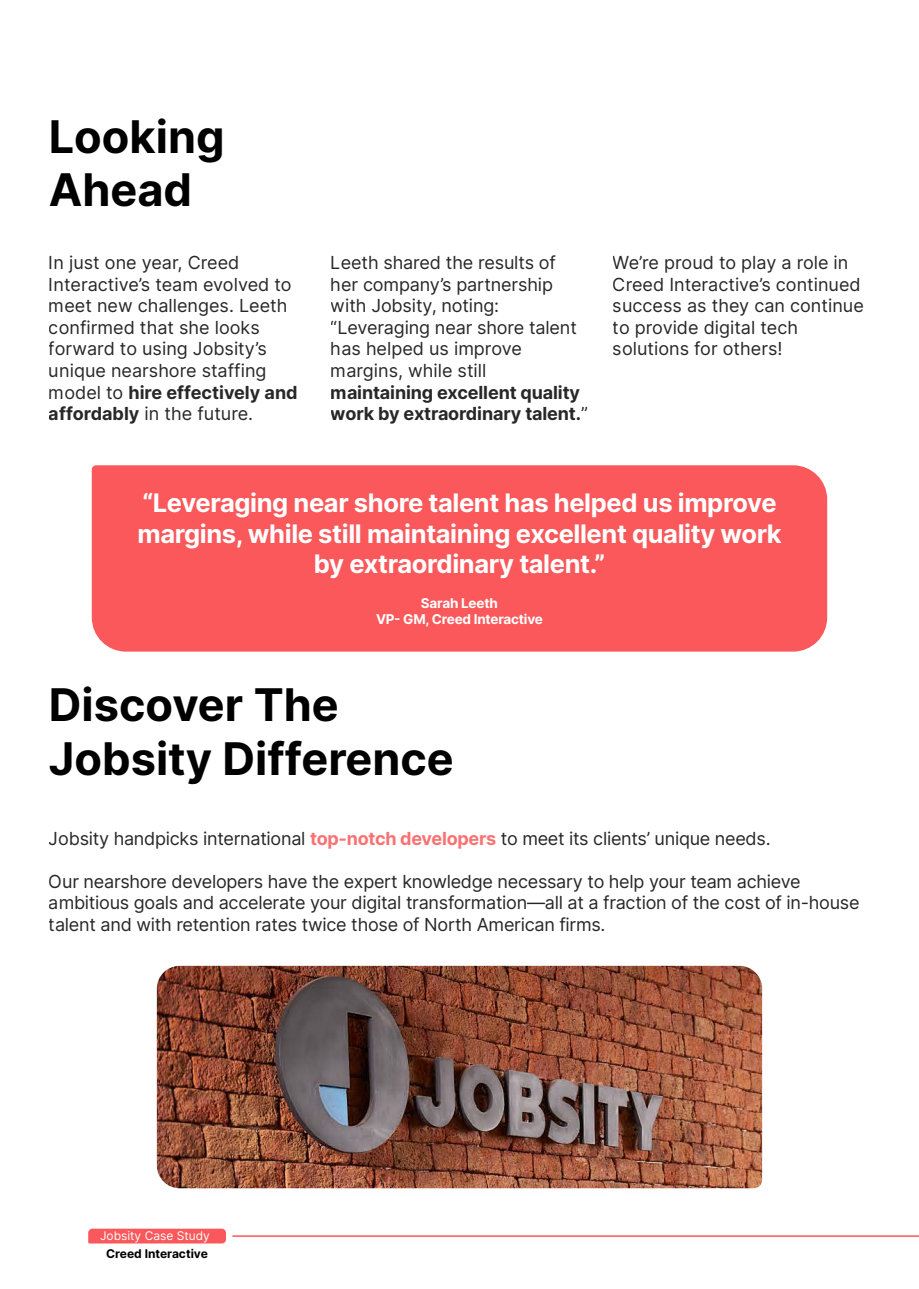
<style>
.page{position:relative;width:919px;height:1289px;background:#fff}
.page>*{position:absolute;margin:0;border:0;box-sizing:border-box;transform-origin:0 0}
.t1{font:700 45px/53.6px "Inter";color:#000}
.t2{font:700 25.5px/30.6px "Inter";letter-spacing:-.015em;color:#fff;text-align:center}
.t3{font:18px/21.6px "Inter";letter-spacing:-.01em;color:#000}
.t4{font:700 18px/21.6px "Inter";letter-spacing:-.01em;color:#000}
.t5{font:700 13.5px/16.2px "Inter";letter-spacing:-.015em;color:#fff;text-align:center}
.t6{font:12px "Inter";color:#fff}
.t7{font:700 12px "Inter";color:#000}
.s1{font-weight:700}
.s2{font-weight:400}
.s3{font-weight:700;color:#fa585a}
</style>
<div class="page">
<div style="left:92px;top:465px;width:735px;height:186px;background:#fa585a"></div>
<img style="left:157px;top:965px;width:605px;height:223px">
<svg style="left:88px;top:1228px;width:138px;height:15px;background:#fa6062"></svg>
<hr style="left:232px;top:1235px;width:686px;height:1px;background:#fa585a">
<h1 class="t1" style="left:49px;top:109px;width:177px">Looking<br>Ahead</h1>
<p class="t3" style="left:49px;top:251px;width:250px">In just one year, Creed<br>Interactive’s team evolved to meet new challenges. Leeth confirmed that she looks forward to using Jobsity’s unique nearshore staffing model to <span class="s1">hire effectively and affordably</span> in the future.</p>
<p class="t3" style="left:331px;top:251px;width:248px">Leeth shared the results of her company’s partnership with Jobsity, noting: “Leveraging near shore talent has helped us improve margins, while still</p>
<p class="t4" style="left:331px;top:381px;width:259px">maintaining excellent quality work by extraordinary talent.<span class="s2">”</span></p>
<p class="t3" style="left:612px;top:251px;width:253px">We’re proud to play a role in<br>Creed Interactive’s continued success as they can continue to provide digital tech solutions for others!</p>
<h2 class="t2" style="left:137px;top:487px;width:645px">“Leveraging near shore talent has helped us improve margins, while still maintaining excellent quality work by extraordinary talent.”</h2>
<p class="t5" style="left:376px;top:594px;width:168px">Sarah Leeth<br>VP- GM, Creed Interactive</p>
<h1 class="t1" style="left:49px;top:677px;width:406px">Discover The<br>Jobsity Difference</h1>
<p class="t3" style="left:49px;top:826px;width:723px">Jobsity handpicks international <span class="s3">top-notch developers</span> to meet its clients’ unique needs.</p>
<p class="t3" style="left:49px;top:870px;width:812px">Our nearshore developers have the expert knowledge necessary to help your team achieve ambitious goals and accelerate your digital transformation—all at a fraction of the cost of in-house talent and with retention rates twice those of North American firms.</p>
<p class="t6" style="left:100px;top:1226px;width:111px">Jobsity Case Study</p>
<p class="t7" style="left:106px;top:1244px;width:103px">Creed Interactive</p>
</div>
